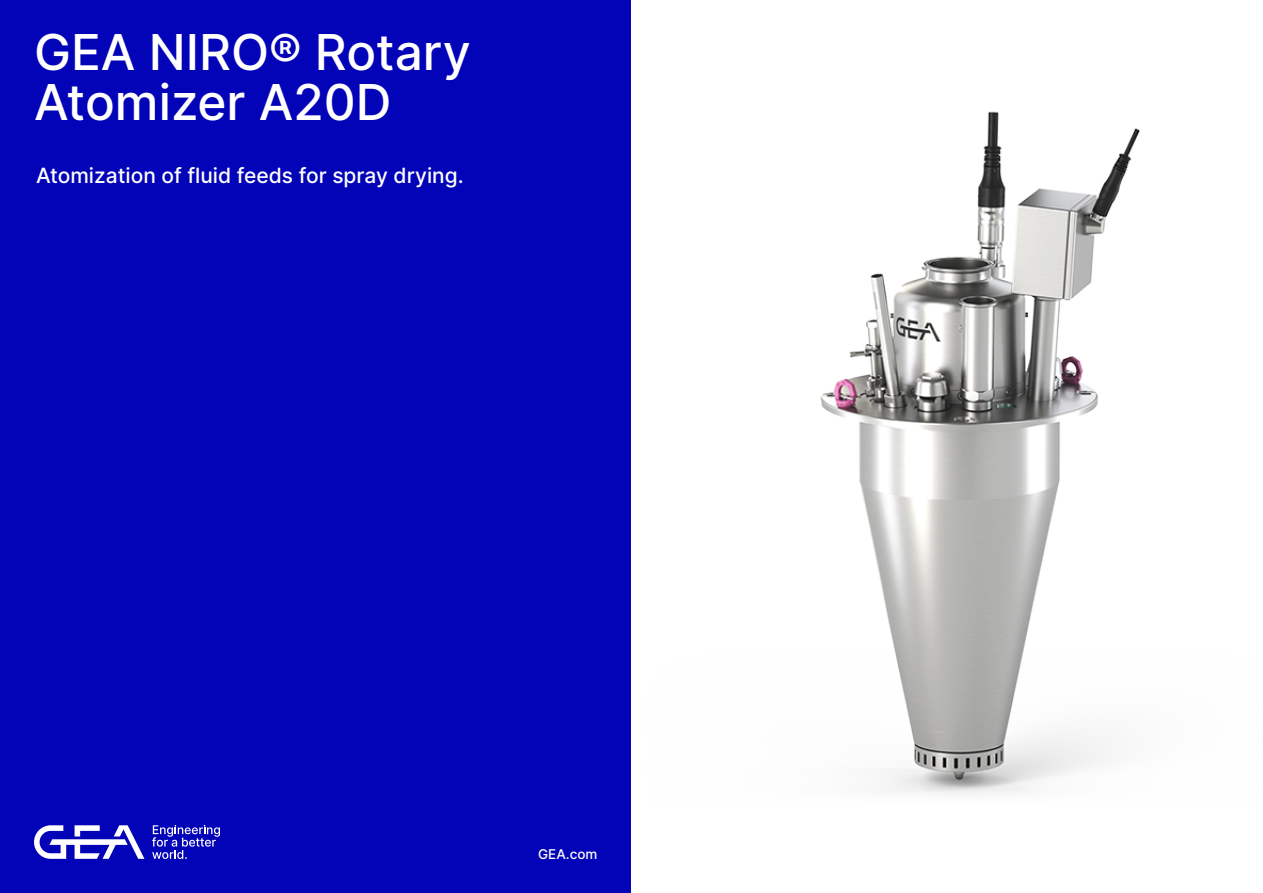
<style>
.page{position:relative;width:1263px;height:893px;background:#0303b8}
.page>*{position:absolute;margin:0;border:0;box-sizing:border-box;transform-origin:0 0}
.t1{font:500 49.5px/49.5px "Inter";color:#fff}
.t2{font:500 21px "Inter";color:#fff}
.t3{font:500 13.5px "Inter";color:#fff}
</style>
<div class="page">
<div style="left:631px;top:0;width:632px;height:893px;background:#fff"></div>
<img style="left:820px;top:111px;width:320px;height:683px">
<svg style="left:34px;top:825px;width:110px;height:34px"></svg>
<svg style="left:152px;top:825px;width:68px;height:34px"></svg>
<h1 class="t1" style="left:34px;top:26px;width:438px">GEA NIRO® Rotary<br>Atomizer A20D</h1>
<p class="t2" style="left:36px;top:161px;width:429px">Atomization of fluid feeds for spray drying.</p>
<p class="t3" style="left:538px;top:844px;width:61px">GEA.com</p>
</div>
